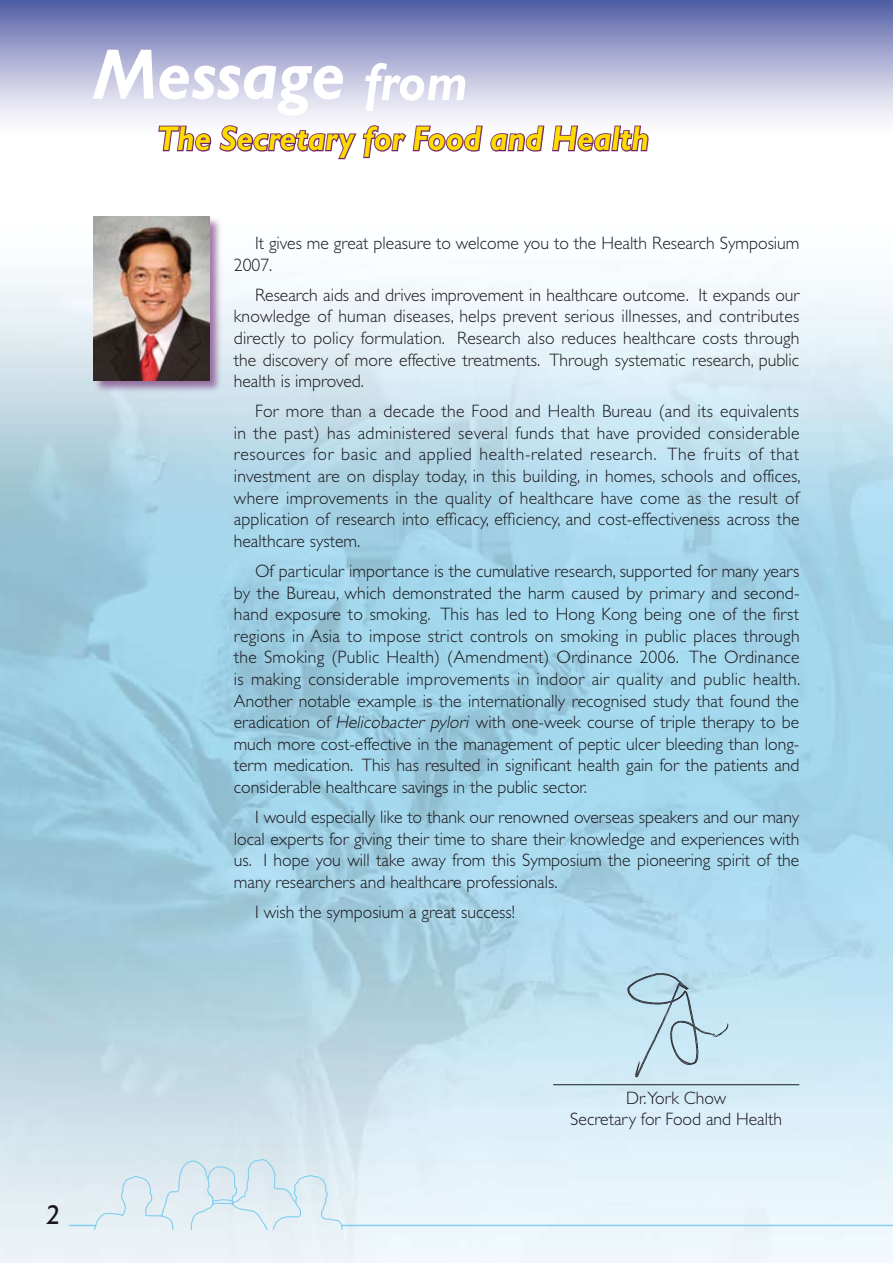
<style>
.page{position:relative;width:893px;height:1263px;background:#fff}
.page>*{position:absolute;margin:0;border:0;box-sizing:border-box;transform-origin:0 0}
.t1{font:italic 700 72px "Gill Sans";color:#fff;scale:.93 1}
.t2{font:italic 700 34.5px "Gill Sans";color:#ffdc00;scale:.93 1}
.t3{font:27px "Gill Sans";color:#1a171b}
.t4{font:300 18px/21.6px "Gill Sans";color:#1a171b;text-align:justify}
.s1{font-size:54px}
.s2{font-style:italic}
</style>
<div class="page">
<hr style="left:553px;top:1084px;width:246px;height:1px;background:#1a171b">
<hr style="left:341px;top:1225px;width:552px;height:1px;background:#83cff0">
<div style="left:0;top:0;width:893px;height:139px;background:linear-gradient(to bottom,#5963a8,#fff)"></div>
<svg style="left:157px;top:124px;width:493px;height:36px"></svg>
<div style="left:92px;top:215px;width:132px;height:179px;background:#6d226f;opacity:.6"></div>
<img style="left:94px;top:217px;width:116px;height:163px">
<img style="left:622px;top:972px;width:108px;height:108px">
<svg style="left:69px;top:1158px;width:274px;height:71px;background:#dceaf1"></svg>
<h1 class="t1" style="left:94px;top:33px;width:404px">Message <span class="s1">from</span></h1>
<p class="t2" style="left:157px;top:119px;width:530px">The Secretary for Food and Health</p>
<p class="t4" style="left:234px;top:232px;width:567px;text-indent:21px">It gives me great pleasure to welcome you to the Health Research Symposium<br>2007.</p>
<p class="t4" style="left:234px;top:284px;width:567px;text-indent:21px">Research aids and drives improvement in healthcare outcome. It expands our knowledge of human diseases, helps prevent serious illnesses, and contributes directly to policy formulation. Research also reduces healthcare costs through the discovery of more effective treatments. Through systematic research, public health is improved.</p>
<p class="t4" style="left:234px;top:401px;width:568px;text-indent:21px">For more than a decade the Food and Health Bureau (and its equivalents in the past) has administered several funds that have provided considerable resources for basic and applied health-related research. The fruits of that investment are on display today, in this building, in homes, schools and offices, where improvements in the quality of healthcare have come as the result of application of research into effcacy, effciency, and cost-effectiveness across the healthcare system.</p>
<p class="t4" style="left:234px;top:560px;width:568px;text-indent:21px">Of particular importance is the cumulative research, supported for many years by the Bureau, which demonstrated the harm caused by primary and second&shy;hand exposure to smoking. This has led to Hong Kong being one of the first regions in Asia to impose strict controls on smoking in public places through the Smoking (Public Health) (Amendment) Ordinance 2006. The Ordinance is making considerable improvements in indoor air quality and public health.<br>Another notable example is the internationally recognised study that found the eradication of <span class="s2">Helicobacter pylori</span> with one-week course of triple therapy to be much more cost-effective in the management of peptic ulcer bleeding than long&shy;term medication. This has resulted in signifcant health gain for the patients and considerable healthcare savings in the public sector.</p>
<p class="t4" style="left:234px;top:806px;width:567px;text-indent:21px">I would especially like to thank our renowned overseas speakers and our many local experts for giving their time to share their knowledge and experiences with us. I hope you will take away from this Symposium the pioneering spirit of the many researchers and healthcare professionals.</p>
<p class="t4" style="left:255px;top:901px;width:261px">I wish the symposium a great success!</p>
<h3 class="t3" style="left:45px;top:1199px;width:18px">2</h3>
<p class="t4" style="left:570px;top:1087px;width:213px;text-align:center">Dr.York Chow<br>Secretary for Food and Health</p>
</div>
